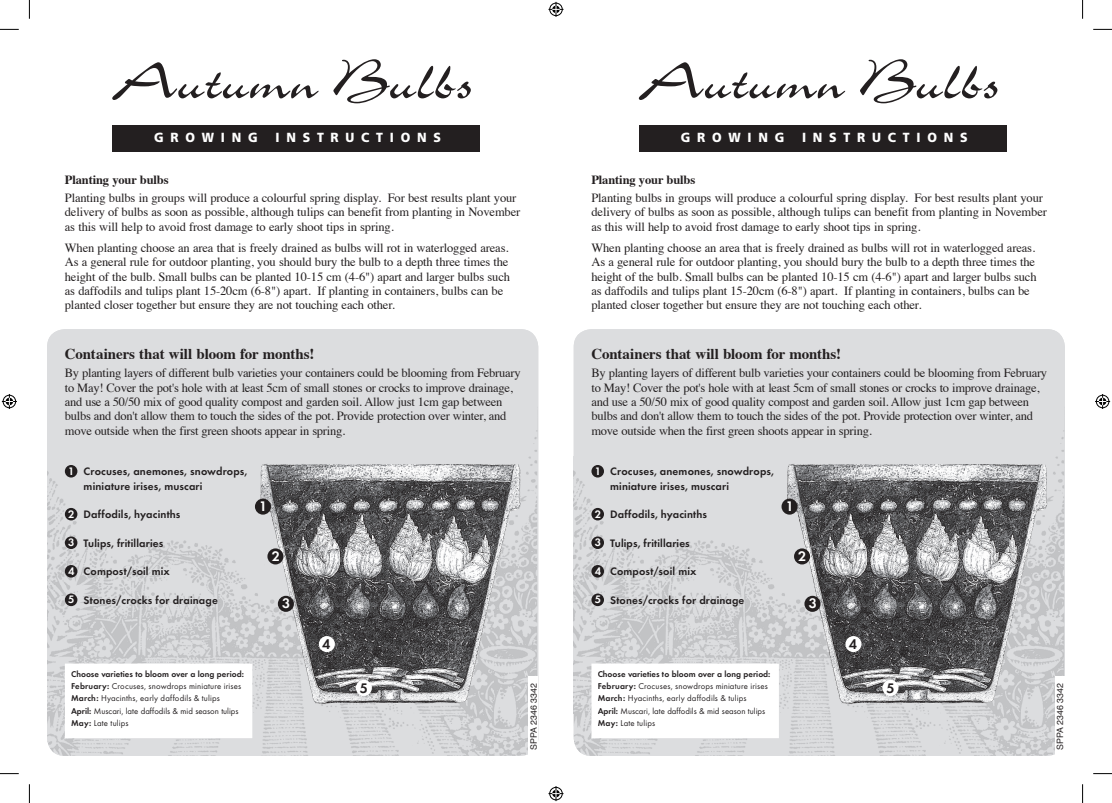
<style>
.page{position:relative;width:1112px;height:803px;background:#fff}
.page>*{position:absolute;margin:0;border:0;box-sizing:border-box;transform-origin:0 0}
.t1{font:63.38px "Charme";color:#231f20}
.t2{font:700 15px "Times";letter-spacing:-.01em;color:#231f20}
.t3{font:600 14.38px "Futura T";color:#fff}
.t4{font:600 14.38px "Futura T";color:#231f20}
.t5{font:900 13.25px "Frutiger LT";letter-spacing:.55em;color:#fff;scale:.93 1}
.t6{font:12.5px/14.4px "Times";letter-spacing:-.01em;color:#231f20}
.t7{font:700 12.5px "Times";letter-spacing:-.01em;color:#231f20}
.t8{font:600 11.25px/14.4px "Futura T";letter-spacing:.015em;color:#231f20}
.t9{font:8.75px/12.4px "Futura T";letter-spacing:.015em;color:#231f20}
.t10{font:8.75px "Helvetica";color:#231f20}
.s1{color:#fff}
.s2{font-weight:600}
</style>
<div class="page">
<img style="left:47px;top:329px;width:491px;height:427px">
<div style="left:112px;top:125px;width:367px;height:26px;background:#231f20"></div>
<div style="left:528px;top:677px;width:10px;height:79px;background:#fff"></div>
<img style="left:260px;top:464px;width:261px;height:240px">
<div style="left:255px;top:498px;width:16px;height:17px;background:#231f20;border-radius:50%"></div>
<div style="left:267px;top:548px;width:16px;height:16px;background:#231f20;border-radius:50%"></div>
<div style="left:278px;top:596px;width:16px;height:16px;background:#231f20;border-radius:50%"></div>
<div style="left:319px;top:636px;width:16px;height:16px;background:#fff;border-radius:50%"></div>
<div style="left:356px;top:680px;width:16px;height:16px;background:#fff;border-radius:50%"></div>
<div style="left:68px;top:667px;width:181px;height:68px;background:#fff"></div>
<div style="left:65px;top:465px;width:12px;height:12px;background:#231f20;border-radius:50%"></div>
<div style="left:65px;top:508px;width:12px;height:12px;background:#231f20;border-radius:50%"></div>
<div style="left:65px;top:536px;width:12px;height:13px;background:#231f20;border-radius:50%"></div>
<div style="left:65px;top:565px;width:12px;height:12px;background:#231f20;border-radius:50%"></div>
<div style="left:65px;top:593px;width:12px;height:13px;background:#231f20;border-radius:50%"></div>
<img style="left:573px;top:329px;width:491px;height:427px">
<div style="left:639px;top:125px;width:367px;height:26px;background:#231f20"></div>
<div style="left:1054px;top:677px;width:10px;height:79px;background:#fff"></div>
<img style="left:786px;top:464px;width:261px;height:240px">
<div style="left:781px;top:498px;width:16px;height:17px;background:#231f20;border-radius:50%"></div>
<div style="left:793px;top:548px;width:16px;height:16px;background:#231f20;border-radius:50%"></div>
<div style="left:804px;top:596px;width:16px;height:16px;background:#231f20;border-radius:50%"></div>
<div style="left:845px;top:636px;width:16px;height:16px;background:#fff;border-radius:50%"></div>
<div style="left:882px;top:680px;width:16px;height:16px;background:#fff;border-radius:50%"></div>
<div style="left:594px;top:667px;width:181px;height:68px;background:#fff"></div>
<div style="left:591px;top:465px;width:13px;height:12px;background:#231f20;border-radius:50%"></div>
<div style="left:591px;top:508px;width:13px;height:12px;background:#231f20;border-radius:50%"></div>
<div style="left:591px;top:536px;width:13px;height:13px;background:#231f20;border-radius:50%"></div>
<div style="left:591px;top:565px;width:13px;height:12px;background:#231f20;border-radius:50%"></div>
<div style="left:591px;top:593px;width:13px;height:13px;background:#231f20;border-radius:50%"></div>
<svg style="left:0;top:29px;width:19px;height:1px"></svg>
<svg style="left:1093px;top:29px;width:18px;height:1px"></svg>
<svg style="left:0;top:773px;width:19px;height:1px"></svg>
<svg style="left:1093px;top:773px;width:18px;height:1px"></svg>
<svg style="left:29px;top:0;width:1px;height:19px"></svg>
<svg style="left:29px;top:784px;width:1px;height:19px"></svg>
<svg style="left:1082px;top:0;width:1px;height:19px"></svg>
<svg style="left:1082px;top:784px;width:1px;height:19px"></svg>
<svg style="left:548px;top:2px;width:15px;height:15px"></svg>
<svg style="left:548px;top:786px;width:15px;height:15px"></svg>
<svg style="left:2px;top:394px;width:15px;height:15px"></svg>
<svg style="left:1095px;top:394px;width:14px;height:15px"></svg>
<h1 class="t1" style="left:112px;top:51px;width:362px">Autumn Bulbs</h1>
<p class="t5" style="left:154px;top:129px;width:113px">GROWING</p>
<p class="t5" style="left:275px;top:129px;width:179px">INSTRUCTIONS</p>
<p class="t7" style="left:65px;top:168px;width:105px">Planting your bulbs</p>
<p class="t6" style="left:65px;top:189px;width:457px">Planting bulbs in groups will produce a colourful spring display. For best results plant your delivery of bulbs as soon as possible, although tulips can benefit from planting in November as this will help to avoid frost damage to early shoot tips in spring.</p>
<p class="t6" style="left:65px;top:239px;width:446px">When planting choose an area that is freely drained as bulbs will rot in waterlogged areas.<br>As a general rule for outdoor planting, you should bury the bulb to a depth three times the height of the bulb. Small bulbs can be planted 10-15 cm (4-6") apart and larger bulbs such as daffodils and tulips plant 15-20cm (6-8") apart. If planting in containers, bulbs can be planted closer together but ensure they are not touching each other.</p>
<p class="t2" style="left:65px;top:340px;width:251px">Containers that will bloom for months!</p>
<p class="t6" style="left:65px;top:365px;width:457px">By planting layers of different bulb varieties your containers could be blooming from February to May! Cover the pot's hole with at least 5cm of small stones or crocks to improve drainage, and use a 50/50 mix of good quality compost and garden soil. Allow just 1cm gap between bulbs and don't allow them to touch the sides of the pot. Provide protection over winter, and move outside when the first green shoots appear in spring.</p>
<h1 class="t1" style="left:638px;top:51px;width:362px">Autumn Bulbs</h1>
<p class="t5" style="left:680px;top:129px;width:113px">GROWING</p>
<p class="t5" style="left:801px;top:129px;width:179px">INSTRUCTIONS</p>
<p class="t7" style="left:591px;top:168px;width:105px">Planting your bulbs</p>
<p class="t6" style="left:591px;top:189px;width:457px">Planting bulbs in groups will produce a colourful spring display. For best results plant your delivery of bulbs as soon as possible, although tulips can benefit from planting in November as this will help to avoid frost damage to early shoot tips in spring.</p>
<p class="t6" style="left:591px;top:239px;width:446px">When planting choose an area that is freely drained as bulbs will rot in waterlogged areas.<br>As a general rule for outdoor planting, you should bury the bulb to a depth three times the height of the bulb. Small bulbs can be planted 10-15 cm (4-6") apart and larger bulbs such as daffodils and tulips plant 15-20cm (6-8") apart. If planting in containers, bulbs can be planted closer together but ensure they are not touching each other.</p>
<p class="t2" style="left:591px;top:340px;width:251px">Containers that will bloom for months!</p>
<p class="t6" style="left:591px;top:365px;width:457px">By planting layers of different bulb varieties your containers could be blooming from February to May! Cover the pot's hole with at least 5cm of small stones or crocks to improve drainage, and use a 50/50 mix of good quality compost and garden soil. Allow just 1cm gap between bulbs and don't allow them to touch the sides of the pot. Provide protection over winter, and move outside when the first green shoots appear in spring.</p>
<p class="t8" style="left:84px;top:464px;width:165px;text-indent:-15px"><span class="s1">1</span> Crocuses, anemones, snowdrops, miniature irises, muscari</p>
<p class="t8" style="left:68px;top:507px;width:114px"><span class="s1">2</span> Daffodils, hyacinths</p>
<p class="t8" style="left:68px;top:536px;width:96px"><span class="s1">3</span> Tulips, fritillaries</p>
<p class="t8" style="left:68px;top:564px;width:103px"><span class="s1">4</span> Compost/soil mix</p>
<p class="t8" style="left:68px;top:593px;width:151px"><span class="s1">5</span> Stones/crocks for drainage</p>
<p class="t3" style="left:259px;top:498px;width:10px">1</p>
<p class="t3" style="left:272px;top:548px;width:10px">2</p>
<p class="t3" style="left:282px;top:595px;width:10px">3</p>
<p class="t8" style="left:610px;top:464px;width:165px;text-indent:-15px"><span class="s1">1</span> Crocuses, anemones, snowdrops, miniature irises, muscari</p>
<p class="t8" style="left:594px;top:507px;width:114px"><span class="s1">2</span> Daffodils, hyacinths</p>
<p class="t8" style="left:594px;top:536px;width:96px"><span class="s1">3</span> Tulips, fritillaries</p>
<p class="t8" style="left:594px;top:564px;width:103px"><span class="s1">4</span> Compost/soil mix</p>
<p class="t8" style="left:594px;top:593px;width:151px"><span class="s1">5</span> Stones/crocks for drainage</p>
<p class="t3" style="left:785px;top:498px;width:10px">1</p>
<p class="t3" style="left:798px;top:548px;width:10px">2</p>
<p class="t3" style="left:808px;top:595px;width:10px">3</p>
<p class="t4" style="left:322px;top:635px;width:10px">4</p>
<p class="t4" style="left:848px;top:635px;width:10px">4</p>
<p class="t9" style="left:71px;top:667px;width:174px"><span class="s2">Choose varieties to bloom over a long period:<br>February:</span> Crocuses, snowdrops miniature irises <span class="s2">March:</span> Hyacinths, early daffodils &amp; tulips<br><span class="s2">April:</span> Muscari, late daffodils &amp; mid season tulips <span class="s2">May:</span> Late tulips</p>
<p class="t4" style="left:360px;top:679px;width:10px">5</p>
<p class="t10" style="left:526px;top:749px;width:68px;rotate:-90deg">SPPA 2346 3342</p>
<p class="t9" style="left:597px;top:667px;width:174px"><span class="s2">Choose varieties to bloom over a long period:<br>February:</span> Crocuses, snowdrops miniature irises <span class="s2">March:</span> Hyacinths, early daffodils &amp; tulips<br><span class="s2">April:</span> Muscari, late daffodils &amp; mid season tulips <span class="s2">May:</span> Late tulips</p>
<p class="t4" style="left:886px;top:679px;width:10px">5</p>
<p class="t10" style="left:1053px;top:749px;width:68px;rotate:-90deg">SPPA 2346 3342</p>
</div>
